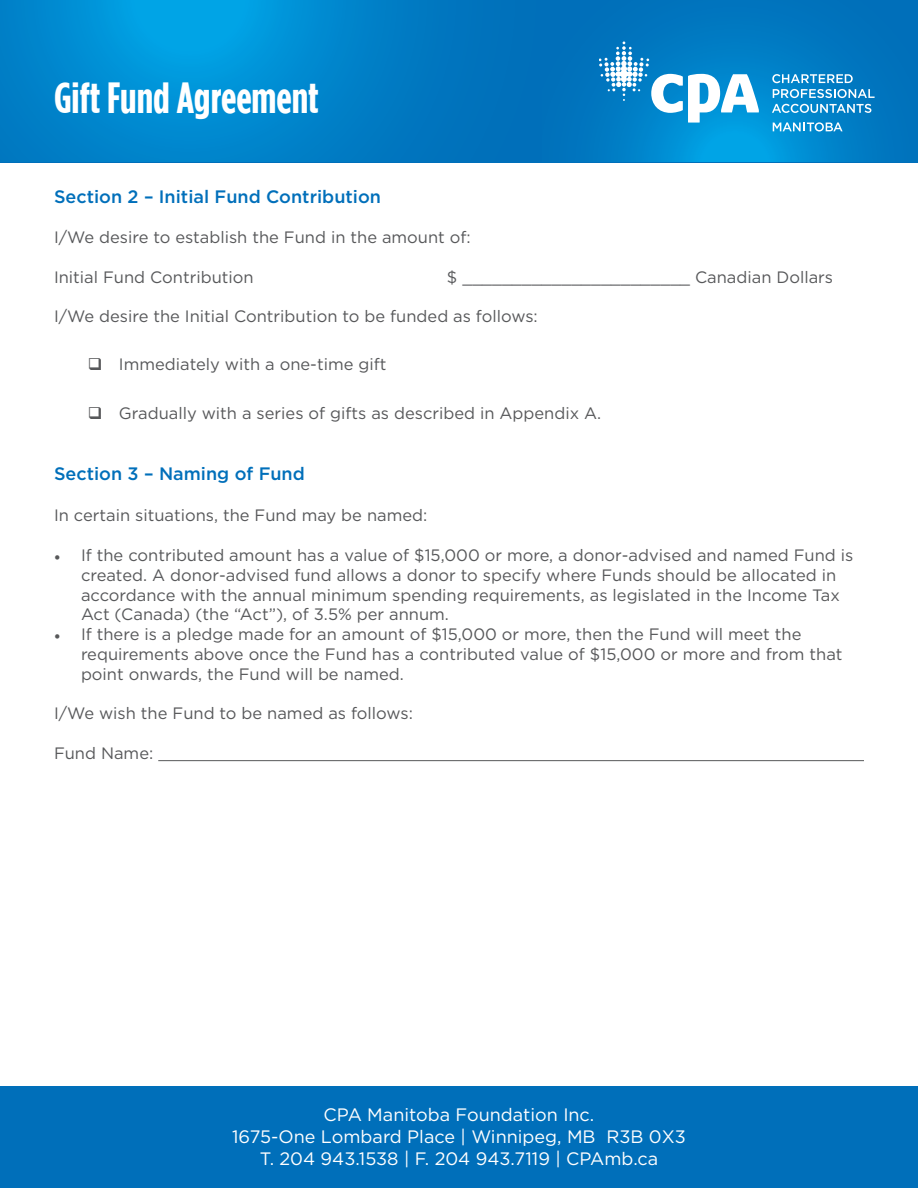
<style>
.page{position:relative;width:918px;height:1188px;background:#fff}
.page>*{position:absolute;margin:0;border:0;box-sizing:border-box;transform-origin:0 0}
.t1{font:700 43.5px "Gotham Condensed";color:#fff}
.t2{font:18px "Gotham";color:#fff}
.t3{font:500 18px "Gotham";color:#006fba}
.t4{font:16.5px/19.8px "Gotham";color:#57585a}
.s1{font-family:"Minion Pro"}
</style>
<div class="page">
<div style="left:0;top:1087px;width:918px;height:101px;background:#006fba"></div>
<svg style="left:0;top:0;width:542px;height:162px;background:#0084cb"></svg>
<svg style="left:542px;top:0;width:376px;height:162px;background:#007ac3"></svg>
<svg style="left:772px;top:74px;width:81px;height:9px"></svg>
<svg style="left:773px;top:89px;width:102px;height:9px"></svg>
<svg style="left:772px;top:104px;width:99px;height:9px"></svg>
<svg style="left:599px;top:41px;width:160px;height:82px"></svg>
<svg style="left:773px;top:122px;width:70px;height:10px"></svg>
<hr style="left:158px;top:760px;width:706px;height:1px;background:#57585a">
<p class="t1" style="left:54px;top:74px;width:266px">Gift Fund Agreement</p>
<p class="t3" style="left:54px;top:185px;width:329px">Section 2 – Initial Fund Contribution</p>
<p class="t4" style="left:54px;top:227px;width:418px">I/We desire to establish the Fund in the amount of:</p>
<p class="t4" style="left:54px;top:267px;width:201px">Initial Fund Contribution</p>
<p class="t4" style="left:447px;top:267px;width:388px">$ _______________________ Canadian Dollars</p>
<p class="t4" style="left:54px;top:306px;width:485px">I/We desire the Initial Contribution to be funded as follows:</p>
<p class="t4" style="left:88px;top:354px;width:300px">❑ Immediately with a one-time gift</p>
<p class="t4" style="left:88px;top:403px;width:515px">❑ Gradually with a series of gifts as described in Appendix A.</p>
<p class="t3" style="left:54px;top:462px;width:252px">Section 3 – Naming of Fund</p>
<p class="t4" style="left:54px;top:505px;width:375px">In certain situations, the Fund may be named:</p>
<p class="t4" style="left:81px;top:545px;width:774px;text-indent:-27px"><span class="s1">•</span> If the contributed amount has a value of $15,000 or more, a donor-advised and named Fund is created. A donor-advised fund allows a donor to specify where Funds should be allocated in accordance with the annual minimum spending requirements, as legislated in the Income Tax Act (Canada) (the “Act”), of 3.5% per annum.</p>
<p class="t4" style="left:81px;top:624px;width:763px;text-indent:-27px"><span class="s1">•</span> If there is a pledge made for an amount of $15,000 or more, then the Fund will meet the requirements above once the Fund has a contributed value of $15,000 or more and from that point onwards, the Fund will be named.</p>
<p class="t4" style="left:54px;top:703px;width:360px">I/We wish the Fund to be named as follows:</p>
<p class="t4" style="left:54px;top:743px;width:101px">Fund Name:</p>
<p class="t2" style="left:324px;top:1104px;width:272px">CPA Manitoba Foundation Inc.</p>
<p class="t2" style="left:232px;top:1125px;width:455px">1675-One Lombard Place | Winnipeg, MB R3B 0X3</p>
<p class="t2" style="left:260px;top:1147px;width:400px">T. 204 943.1538 | F. 204 943.7119 | CPAmb.ca</p>
</div>
